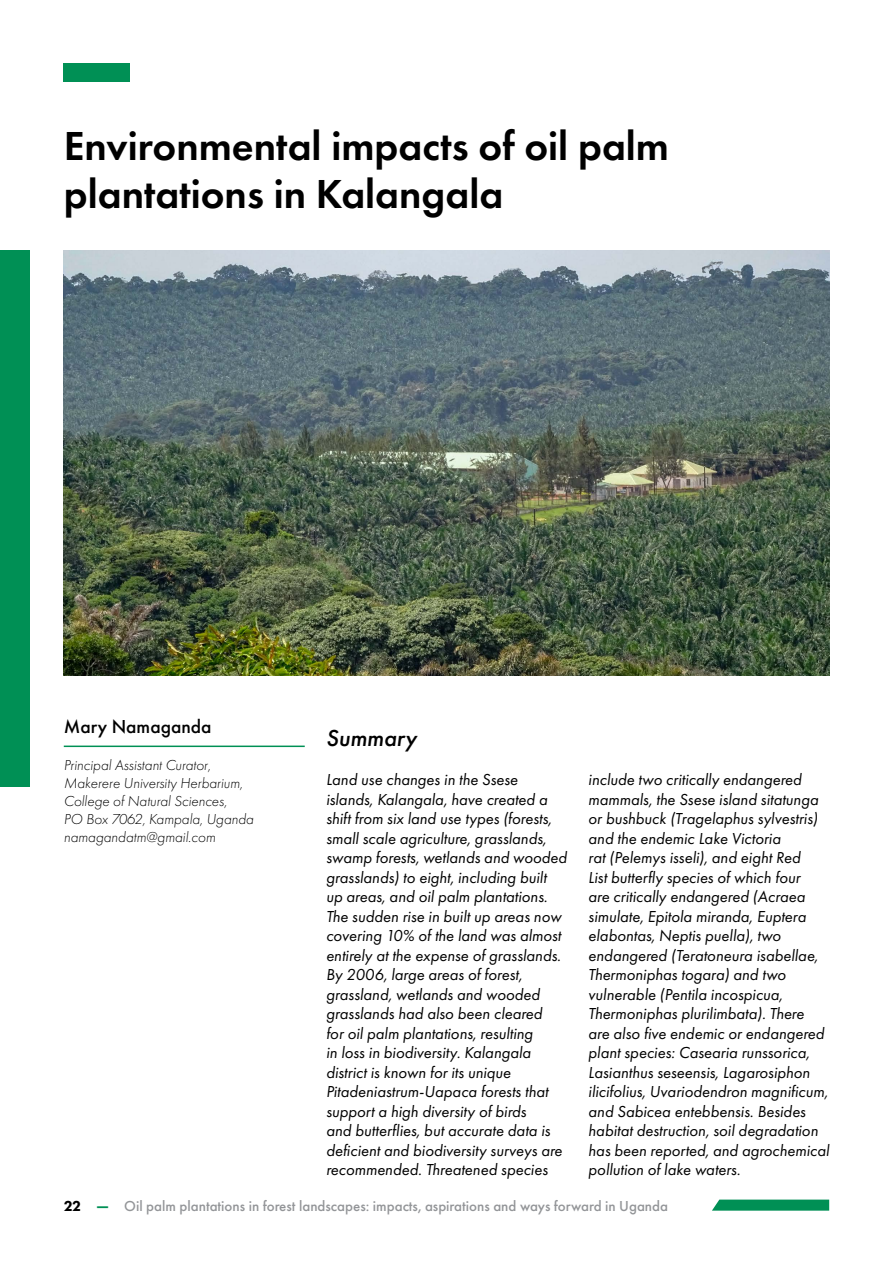
<style>
.page{position:relative;width:893px;height:1263px;background:#fff}
.page>*{position:absolute;margin:0;border:0;box-sizing:border-box;transform-origin:0 0}
.t1{font:600 42px/48px "Futura PT";color:#000}
.Heading_1{font:italic 500 24px "Futura PT";color:#000}
.Author{font:500 19.5px "Futura PT";color:#000}
.Body-text{font:italic 16.5px/19.5px "Futura PT";color:#000}
.affiliations{font:italic 300 15px "Futura PT";color:#000}
.t2{font:500 15px "Futura PT";color:#939598}
.s1{font-weight:800;color:#000}
.s2{font-weight:800;color:#009055}
</style>
<div class="page">
<div style="left:63px;top:64px;width:66px;height:18px;background:#009055"></div>
<div style="left:0;top:251px;width:30px;height:536px;background:#009055"></div>
<svg style="left:712px;top:1199px;width:117px;height:12px"></svg>
<img style="left:64px;top:250px;width:765px;height:425px">
<hr style="left:64px;top:745px;width:241px;height:2px;background:#009055">
<p class="t1" style="left:64px;top:121px;width:607px">Environmental impacts of oil palm plantations in Kalangala</p>
<p class="Author" style="left:64px;top:714px;width:149px">Mary Namaganda</p>
<p class="affiliations" style="left:64px;top:757px;width:149px">Principal Assistant Curator,</p>
<p class="affiliations" style="left:64px;top:775px;width:181px">Makerere University Herbarium,</p>
<p class="affiliations" style="left:64px;top:793px;width:165px">College of Natural Sciences,</p>
<p class="affiliations" style="left:64px;top:811px;width:191px">PO Box 7062, Kampala, Uganda</p>
<p class="affiliations" style="left:64px;top:829px;width:153px">namagandatm@gmail.com</p>
<p class="Heading_1" style="left:326px;top:723px;width:92px">Summary</p>
<p class="Body-text" style="left:326px;top:770px;width:242px">Land use changes in the Ssese islands, Kalangala, have created a shift from six land use types (forests, small scale agriculture, grasslands, swamp forests, wetlands and wooded grasslands) to eight, including built up areas, and oil palm plantations.<br>The sudden rise in built up areas now covering 10% of the land was almost entirely at the expense of grasslands.<br>By 2006, large areas of forest, grassland, wetlands and wooded grasslands had also been cleared<br>for oil palm plantations, resulting<br>in loss in biodiversity. Kalangala district is known for its unique Pitadeniastrum-Uapaca forests that support a high diversity of birds<br>and butterflies, but accurate data is deficient and biodiversity surveys are recommended. Threatened species</p>
<p class="Body-text" style="left:588px;top:770px;width:242px">include two critically endangered mammals, the Ssese island sitatunga or bushbuck (Tragelaphus sylvestris) and the endemic Lake Victoria<br>rat (Pelemys isseli), and eight Red<br>List butterfly species of which four<br>are critically endangered (Acraea simulate, Epitola miranda, Euptera elabontas, Neptis puella), two endangered (Teratoneura isabellae, Thermoniphas togara) and two vulnerable (Pentila incospicua, Thermoniphas plurilimbata). There are also five endemic or endangered plant species: Casearia runssorica, Lasianthus seseensis, Lagarosiphon ilicifolius, Uvariodendron magnificum, and Sabicea entebbensis. Besides habitat destruction, soil degradation has been reported, and agrochemical pollution of lake waters.</p>
<p class="t2" style="left:64px;top:1196px;width:606px"><span class="s1">22</span> <span class="s2">—</span> Oil palm plantations in forest landscapes: impacts, aspirations and ways forward in Uganda</p>
</div>
